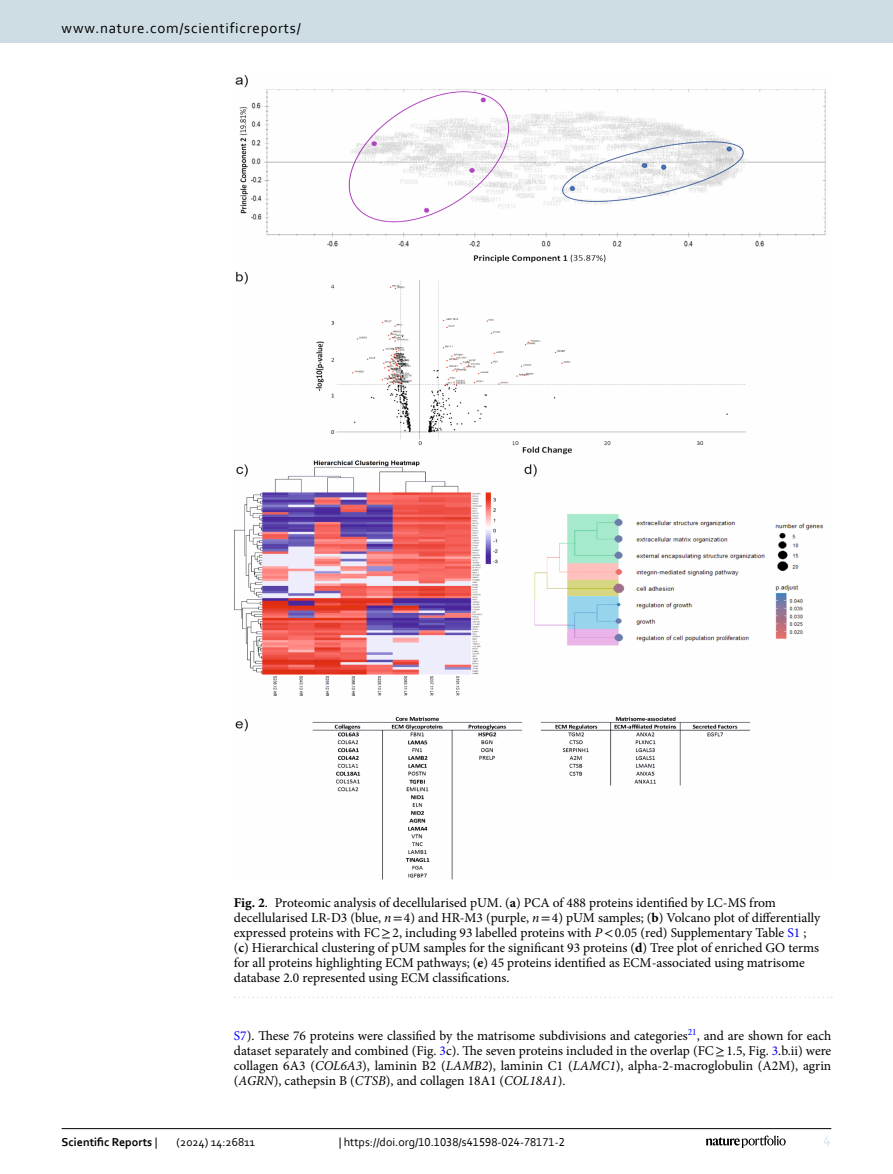
<style>
.page{position:relative;width:893px;height:1174px;background:#fff}
.page>*{position:absolute;margin:0;border:0;box-sizing:border-box;transform-origin:0 0}
.t1{font:15px "Corbel";letter-spacing:.05em;color:#000}
.t2{font:15px "Corbel";color:#d9e4eb}
.Figure_Caption{font:13.5px/15px "Minion Pro";color:#000}
.Body_Text_Indent{font:13.5px/15px "Minion Pro";color:#000;text-align:justify}
.t3{font:12px "Corbel";color:#000}
.t4{font:700 12px "Corbel";color:#000}
.s1{font-weight:700}
.s2{font-style:italic}
.s3{font-family:"STIX"}
.s4{color:#00f}
.s5{font-weight:400}
</style>
<div class="page">
<img style="left:234px;top:76px;width:592px;height:803px">
<svg style="left:235px;top:996px;width:597px;height:2px"></svg>
<hr style="left:62px;top:1128px;width:769px;height:1px;background:#000">
<svg style="left:706px;top:1135px;width:80px;height:12px"></svg>
<div style="left:0;top:0;width:893px;height:43px;background:#cedde4"></div>
<p class="t1" style="left:62px;top:18px;width:241px">www.nature.com/scientificreports/</p>
<p class="Figure_Caption" style="left:234px;top:895px;width:588px"><span class="s1">Fig. 2</span>. Proteomic analysis of decellularised pUM. (<span class="s1">a</span>) PCA of 488 proteins identified by LC-MS from decellularised LR-D3 (blue, <span class="s2">n</span><span class="s3">=</span>4) and HR-M3 (purple, <span class="s2">n</span><span class="s3">=</span>4) pUM samples; (<span class="s1">b</span>) Volcano plot of differentially expressed proteins with FC<span class="s3">≥</span>2, including 93 labelled proteins with <span class="s2">P</span><span class="s3">&lt;</span>0.05 (red) Supplementary Table <span class="s4">S1</span> ; (<span class="s1">c</span>) Hierarchical clustering of pUM samples for the significant 93 proteins (<span class="s1">d</span>) Tree plot of enriched GO terms for all proteins highlighting ECM pathways; (<span class="s1">e</span>) 45 proteins identified as ECM-associated using matrisome database 2.0 represented using ECM classifications.</p>
<p class="Body_Text_Indent" style="left:234px;top:1028px;width:599px"><span class="s4">S7</span>). These 76 proteins were classified by the matrisome subdivisions and categories<sup>21</sup>, and are shown for each dataset separately and combined (Fig. <span class="s4">3</span>c). The seven proteins included in the overlap (FC<span class="s3">≥</span>1.5, Fig. <span class="s4">3</span>.b.ii) were collagen 6A3 (<span class="s2">COL6A3</span>), laminin B2 (<span class="s2">LAMB2</span>), laminin C1 (<span class="s2">LAMC1</span>), alpha-2-macroglobulin (A2M), agrin (<span class="s2">AGRN</span>), cathepsin B (<span class="s2">CTSB</span>), and collagen 18A1 (<span class="s2">COL18A1</span>).</p>
<p class="t4" style="left:62px;top:1134px;width:97px">Scientific Reports <span class="s5">|</span></p>
<p class="t3" style="left:177px;top:1134px;width:80px">(2024) 14:26811</p>
<p class="t3" style="left:339px;top:1134px;width:228px">| https://doi.org/10.1038/s41598-024-78171-2</p>
<p class="t2" style="left:824px;top:1132px;width:9px">4</p>
</div>
